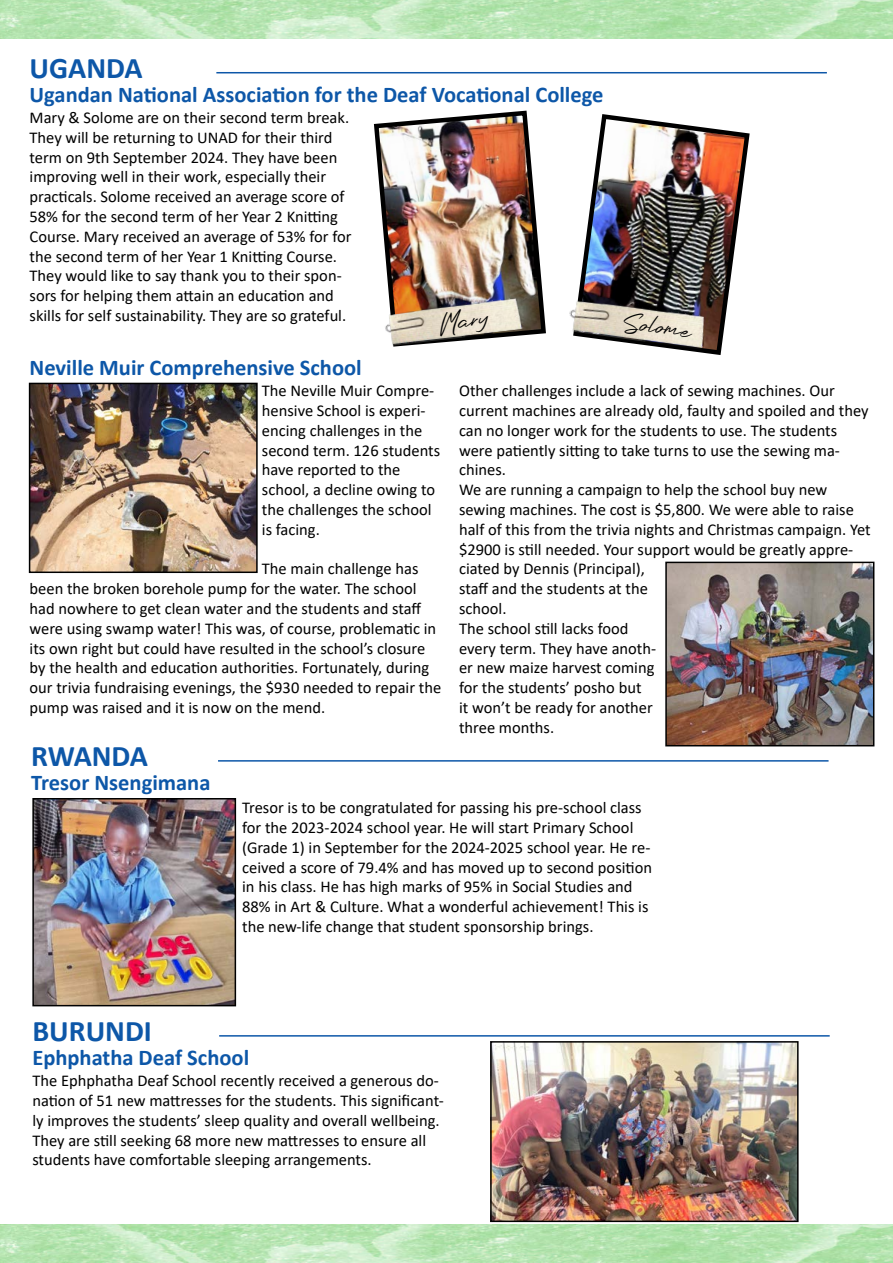
<style>
.page{position:relative;width:893px;height:1263px;background:#fff}
.page>*{position:absolute;margin:0;border:0;box-sizing:border-box;transform-origin:0 0}
.t1{font:700 30px "Calibri";color:#0d57a8}
.t2{font:27px "Beauty Wind";color:#000}
.t3{font:700 22.5px "Calibri";color:#0d57a8}
.t4{font:16.5px/19.8px "Calibri";color:#000}
</style>
<div class="page">
<img style="left:0;top:0;width:893px;height:38px">
<img style="left:0;top:1225px;width:893px;height:38px">
<hr style="left:216px;top:72px;width:611px;height:1px;background:#0d57a8">
<img style="left:373px;top:110px;width:173px;height:237px">
<img style="left:578px;top:114px;width:172px;height:241px">
<img style="left:383px;top:297px;width:141px;height:49px">
<img style="left:569px;top:298px;width:140px;height:52px">
<hr style="left:218px;top:760px;width:610px;height:2px;background:#0d57a8">
<img style="left:32px;top:386px;width:223px;height:184px">
<div style="left:29px;top:383px;width:229px;height:190px;border:2px solid #000"></div>
<img style="left:668px;top:565px;width:203px;height:178px">
<div style="left:665px;top:562px;width:209px;height:184px;border:2px solid #000"></div>
<img style="left:35px;top:801px;width:198px;height:202px">
<div style="left:32px;top:798px;width:204px;height:208px;border:2px solid #000"></div>
<hr style="left:219px;top:1035px;width:611px;height:1px;background:#0d57a8">
<img style="left:493px;top:1044px;width:303px;height:175px">
<div style="left:490px;top:1041px;width:309px;height:181px;border:2px solid #000"></div>
<h1 class="t1" style="left:30px;top:47px;width:115px">UGANDA</h1>
<h3 class="t3" style="left:30px;top:79px;width:575px">Ugandan National Association for the Deaf Vocational College</h3>
<p class="t4" style="left:30px;top:107px;width:323px">Mary &amp; Solome are on their second term break.<br>They will be returning to UNAD for their third term on 9th September 2024. They have been improving well in their work, especially their practicals. Solome received an average score of 58% for the second term of her Year 2 Knitting Course. Mary received an average of 53% for for the second term of her Year 1 Knitting Course.<br>They would like to say thank you to their spon&shy;sors for helping them attain an education and skills for self sustainability. They are so grateful.</p>
<h2 class="t2" style="left:438px;top:309px;width:51px;rotate:-7deg">Mary</h2>
<h2 class="t2" style="left:626px;top:308px;width:71px;rotate:8deg">Solome</h2>
<h3 class="t3" style="left:30px;top:352px;width:334px">Neville Muir Comprehensive School</h3>
<p class="t4" style="left:262px;top:380px;width:180px">The Neville Muir Compre&shy;hensive School is experi&shy;encing challenges in the second term. 126 students have reported to the school, a decline owing to the challenges the school is facing.</p>
<p class="t4" style="left:30px;top:559px;width:413px;text-indent:232px">The main challenge has been the broken borehole pump for the water. The school had nowhere to get clean water and the students and staff were using swamp water! This was, of course, problematic in its own right but could have resulted in the school’s closure by the health and education authorities. Fortunately, during our trivia fundraising evenings, the $930 needed to repair the pump was raised and it is now on the mend.</p>
<h1 class="t1" style="left:31px;top:735px;width:118px">RWANDA</h1>
<h3 class="t3" style="left:31px;top:767px;width:181px">Tresor Nsengimana</h3>
<p class="t4" style="left:459px;top:380px;width:413px">Other challenges include a lack of sewing machines. Our current machines are already old, faulty and spoiled and they can no longer work for the students to use. The students were patiently sitting to take turns to use the sewing ma&shy;chines.<br>We are running a campaign to help the school buy new sewing machines. The cost is $5,800. We were able to raise half of this from the trivia nights and Christmas campaign. Yet $2900 is still needed. Your support would be greatly appre&shy;ciated by Dennis (Principal),<br>staff and the students at the<br>school.<br>The school still lacks food<br>every term. They have anoth-<br>er new maize harvest coming<br>for the students’ posho but<br>it won’t be ready for another<br>three months.</p>
<p class="t4" style="left:242px;top:797px;width:411px">Tresor is to be congratulated for passing his pre-school class for the 2023-2024 school year. He will start Primary School (Grade 1) in September for the 2024-2025 school year. He re&shy;ceived a score of 79.4% and has moved up to second position in his class. He has high marks of 95% in Social Studies and 88% in Art &amp; Culture. What a wonderful achievement! This is the new-life change that student sponsorship brings.</p>
<h1 class="t1" style="left:32px;top:1010px;width:121px">BURUNDI</h1>
<h3 class="t3" style="left:32px;top:1042px;width:218px">Ephphatha Deaf School</h3>
<p class="t4" style="left:32px;top:1070px;width:413px">The Ephphatha Deaf School recently received a generous do&shy;nation of 51 new mattresses for the students. This significant&shy;ly improves the students’ sleep quality and overall wellbeing.<br>They are still seeking 68 more new mattresses to ensure all students have comfortable sleeping arrangements.</p>
</div>
